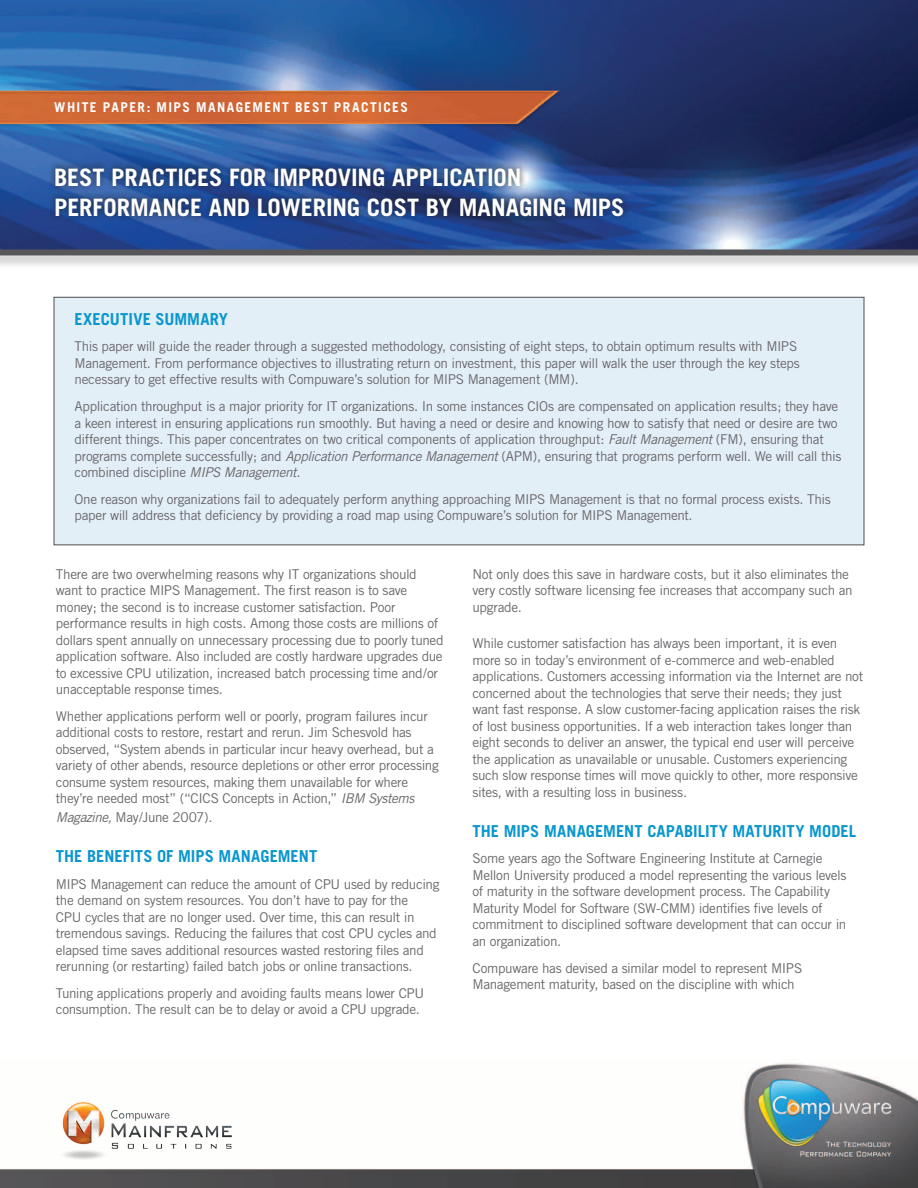
<style>
.page{position:relative;width:918px;height:1188px;background:#fff}
.page>*{position:absolute;margin:0;border:0;box-sizing:border-box;transform-origin:0 0}
.t1{font:700 24px "Trade Gothic";color:#fff}
.t2{font:700 16.5px "Trade Gothic";letter-spacing:.005em;color:#0997ce}
.t3{font:13.5px/16.5px "Trade Gothic";letter-spacing:-.025em;color:#69676b}
.t4{font:700 13.5px "Trade Gothic";letter-spacing:.105em;color:#fff}
.s1{font-style:italic}
</style>
<div class="page">
<img style="left:0;top:0;width:918px;height:247px">
<img style="left:0;top:1063px;width:918px;height:125px">
<div style="left:0;top:247px;width:918px;height:22px;background:#575659;opacity:.4"></div>
<div style="left:0;top:249px;width:918px;height:6px;background:#575659"></div>
<img style="left:54px;top:1098px;width:221px;height:71px">
<div style="left:53px;top:297px;width:812px;height:248px;background:#e3eff7;border:1px solid #575659"></div>
<div style="left:49px;top:161px;width:581px;height:62px;background:#231f20;opacity:.8"></div>
<p class="t4" style="left:54px;top:99px;width:355px">WHITE PAPER: MIPS MANAGEMENT BEST PRACTICES</p>
<h1 class="t1" style="left:54px;top:162px;width:14px">BEST</h1>
<h1 class="t1" style="left:111px;top:162px;width:27px">PRACTICES</h1>
<h1 class="t1" style="left:229px;top:162px;width:134px">FOR IM PROVING</h1>
<h1 class="t1" style="left:392px;top:162px;width:62px">APPLICATI</h1>
<h1 class="t1" style="left:494px;top:162px;width:26px">ON</h1>
<h1 class="t1" style="left:54px;top:192px;width:78px">PERFORMANCE</h1>
<h1 class="t1" style="left:209px;top:192px;width:105px">AN D LOWERING</h1>
<h1 class="t1" style="left:367px;top:192px;width:106px">COST BY MANAGING</h1>
<h1 class="t1" style="left:573px;top:192px;width:51px">MIPS</h1>
<p class="t2" style="left:75px;top:309px;width:155px">EXECUTIVE SUMMARY</p>
<p class="t3" style="left:75px;top:338px;width:727px">This paper will guide the reader through a suggested methodology, consisting of eight steps, to obtain optimum results with MIPS<br>Management. From performance objectives to illustrating return on investment, this paper will walk the user through the key steps necessary to get effective results with Compuware’s solution for MIPS Management (MM).</p>
<p class="t3" style="left:75px;top:398px;width:768px">Application throughput is a major priority for IT organizations. In some instances CIOs are compensated on application results; they have a keen interest in ensuring applications run smoothly. But having a need or desire and knowing how to satisfy that need or desire are two different things. This paper concentrates on two critical components of application throughput: <span class="s1">Fault Management</span> (FM), ensuring that programs complete successfully; and <span class="s1">Application Performance Management</span> (APM), ensuring that programs perform well. We will call this combined discipline <span class="s1">MIPS Management</span>.</p>
<p class="t3" style="left:75px;top:491px;width:758px">One reason why organizations fail to adequately perform anything approaching MIPS Management is that no formal process exists. This paper will address that deficiency by providing a road map using Compuware’s solution for MIPS Management.</p>
<p class="t3" style="left:56px;top:565px;width:389px">There are two overwhelming reasons why IT organizations should want to practice MIPS Management. The first reason is to save money; the second is to increase customer satisfaction. Poor performance results in high costs. Among those costs are millions of dollars spent annually on unnecessary processing due to poorly tuned application software. Also included are costly hardware upgrades due to excessive CPU utilization, increased batch processing time and/or unacceptable response times.</p>
<p class="t3" style="left:56px;top:707px;width:384px">Whether applications perform well or poorly, program failures incur additional costs to restore, restart and rerun. Jim Schesvold has observed, “System abends in particular incur heavy overhead, but a variety of other abends, resource depletions or other error processing consume system resources, making them unavailable for where they’re needed most” (“CICS Concepts in Action,” <span class="s1">IBM Systems</span></p>
<p class="t3" style="left:56px;top:809px;width:158px"><span class="s1">Magazine,</span> May/June 2007).</p>
<p class="t2" style="left:56px;top:846px;width:263px">THE BENEFITS OF MIPS MANAGEMENT</p>
<p class="t3" style="left:56px;top:875px;width:385px">MIPS Management can reduce the amount of CPU used by reducing the demand on system resources. You don’t have to pay for the<br>CPU cycles that are no longer used. Over time, this can result in tremendous savings. Reducing the failures that cost CPU cycles and elapsed time saves additional resources wasted restoring files and rerunning (or restarting) failed batch jobs or online transactions.</p>
<p class="t3" style="left:56px;top:985px;width:370px">Tuning applications properly and avoiding faults means lower CPU consumption. The result can be to delay or avoid a CPU upgrade.</p>
<p class="t3" style="left:472px;top:565px;width:382px">Not only does this save in hardware costs, but it also eliminates the very costly software licensing fee increases that accompany such an upgrade.</p>
<p class="t3" style="left:472px;top:635px;width:392px">While customer satisfaction has always been important, it is even more so in today’s environment of e-commerce and web-enabled applications. Customers accessing information via the Internet are not concerned about the technologies that serve their needs; they just want fast response. A slow customer-facing application raises the risk of lost business opportunities. If a web interaction takes longer than eight seconds to deliver an answer, the typical end user will perceive the application as unavailable or unusable. Customers experiencing such slow response times will move quickly to other, more responsive sites, with a resulting loss in business.</p>
<p class="t2" style="left:472px;top:821px;width:348px">THE MI PS MANAGEMENT CAPABILITY MATURITY MOD</p>
<p class="t2" style="left:841px;top:821px;width:16px">EL</p>
<p class="t3" style="left:472px;top:850px;width:375px">Some years ago the Software Engineering Institute at Carnegie Mellon University produced a model representing the various levels of maturity in the software development process. The Capability Maturity Model for Software (SW-CMM) identifies five levels of commitment to disciplined software development that can occur in an organization.</p>
<p class="t3" style="left:472px;top:959px;width:331px">Compuware has devised a similar model to represent MIPS<br>Management maturity, based on the discipline with which</p>
</div>
